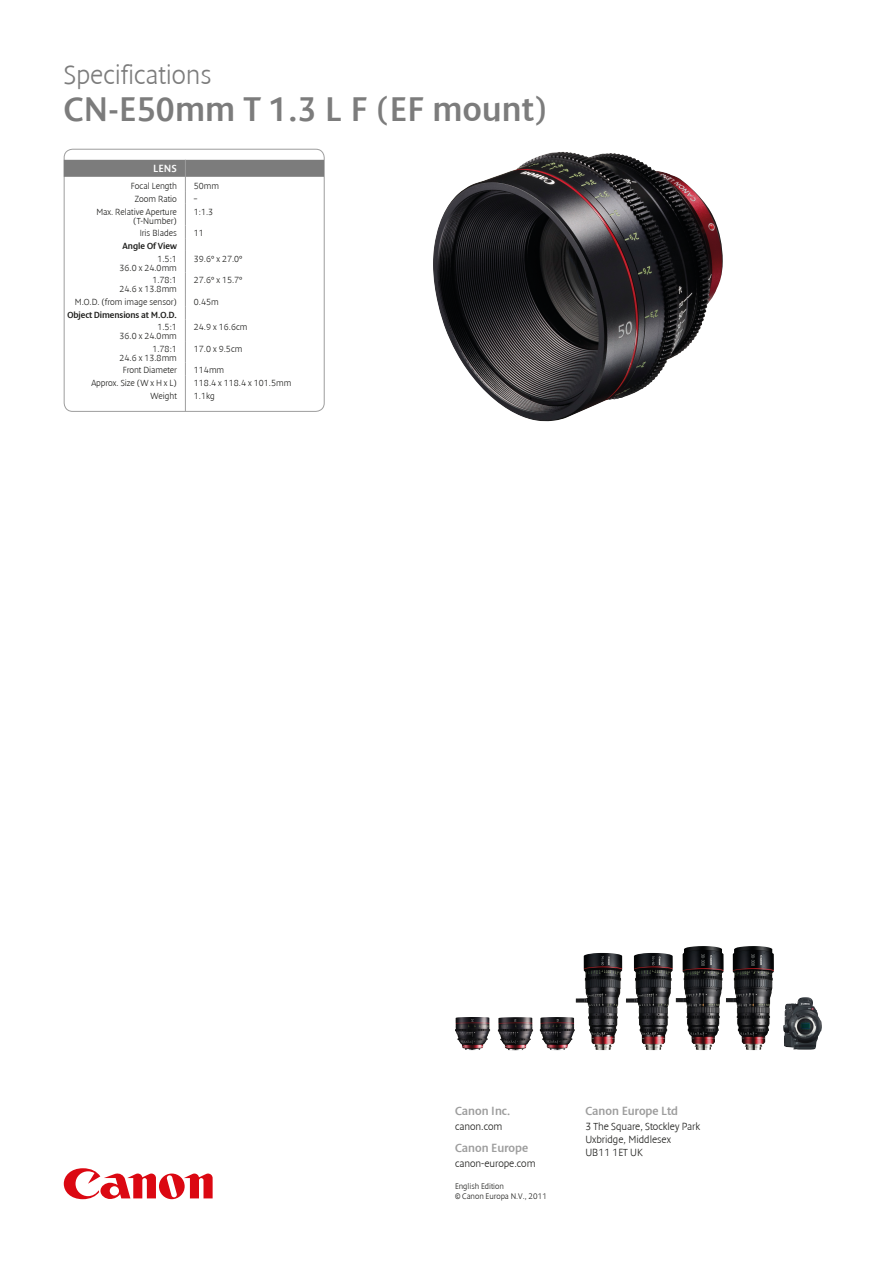
<style>
.page{position:relative;width:893px;height:1263px;background:#fff}
.page>*{position:absolute;margin:0;border:0;box-sizing:border-box;transform-origin:0 0}
.t1{font:34.5px "Denda New";color:#7c7c7c}
.t2{font:300 27px "Denda New";color:#7c7c7c}
.t3{font:12px "Denda New";color:#9d9d9d}
.t4{font:300 10.5px/12.8px "Denda New";color:#1d1d1b}
.t5{font:10.5px "Denda New";color:#fff}
.t6{font:300 9px/9px "Denda New";color:#1d1d1b;text-align:right}
.t7{font:9px "Denda New";letter-spacing:-.005em;color:#1d1d1b}
.t8{font:300 8.25px/9.8px "Denda New";color:#1d1d1b}
</style>
<div class="page">
<svg style="left:64px;top:1168px;width:149px;height:31px"></svg>
<img style="left:433px;top:152px;width:290px;height:270px">
<img style="left:783px;top:997px;width:39px;height:53px">
<img style="left:540px;top:1017px;width:35px;height:33px">
<img style="left:498px;top:1017px;width:35px;height:33px">
<img style="left:455px;top:1017px;width:35px;height:33px">
<img style="left:576px;top:953px;width:39px;height:97px">
<img style="left:626px;top:953px;width:39px;height:97px">
<img style="left:675px;top:946px;width:42px;height:104px">
<img style="left:726px;top:946px;width:41px;height:104px">
<svg style="left:64px;top:160px;width:260px;height:251px"></svg>
<h2 class="t2" style="left:64px;top:60px;width:150px">Specifications</h2>
<h1 class="t1" style="left:64px;top:91px;width:485px">CN-E50mm T 1.3 L F (EF mount)</h1>
<p class="t5" style="left:153px;top:163px;width:7px">LENS</p>
<p class="t6" style="left:131px;top:182px;width:47px">Focal Length</p>
<p class="t6" style="left:194px;top:182px;width:27px">50mm</p>
<p class="t6" style="left:135px;top:194px;width:43px">Zoom Ratio</p>
<p class="t6" style="left:194px;top:194px;width:5px">–</p>
<p class="t6" style="left:96px;top:207px;width:82px">Max. Relative Aperture (T-Number)</p>
<p class="t6" style="left:194px;top:207px;width:21px">1:1.3</p>
<p class="t6" style="left:140px;top:229px;width:39px">Iris Blades</p>
<p class="t6" style="left:194px;top:229px;width:12px">11</p>
<p class="t7" style="left:122px;top:241px;width:56px">Angle Of View</p>
<p class="t6" style="left:120px;top:254px;width:59px">1.5:1<br>36.0 x 24.0mm</p>
<p class="t6" style="left:194px;top:254px;width:50px">39.6° x 27.0°</p>
<p class="t6" style="left:120px;top:276px;width:59px">1.78:1<br>24.6 x 13.8mm</p>
<p class="t6" style="left:194px;top:276px;width:50px">27.6° x 15.7°</p>
<p class="t6" style="left:75px;top:297px;width:104px">M.O.D. (from image sensor)</p>
<p class="t6" style="left:194px;top:297px;width:26px">0.45m</p>
<p class="t7" style="left:68px;top:310px;width:111px">Object Dimensions at M .O.D.</p>
<p class="t6" style="left:120px;top:323px;width:59px">1.5:1<br>36.0 x 24.0mm</p>
<p class="t6" style="left:194px;top:323px;width:55px">24.9 x 16.6cm</p>
<p class="t6" style="left:120px;top:344px;width:59px">1.78:1<br>24.6 x 13.8mm</p>
<p class="t6" style="left:194px;top:344px;width:50px">17.0 x 9.5cm</p>
<p class="t6" style="left:123px;top:366px;width:56px">Front Diameter</p>
<p class="t6" style="left:194px;top:366px;width:32px">114mm</p>
<p class="t6" style="left:91px;top:379px;width:87px">Approx. Size (W x H x L)</p>
<p class="t6" style="left:194px;top:379px;width:99px">118.4 x 118.4 x 101.5mm</p>
<p class="t6" style="left:151px;top:391px;width:28px">Weight</p>
<p class="t6" style="left:194px;top:391px;width:22px">1.1kg</p>
<h3 class="t3" style="left:455px;top:1105px;width:57px">Canon I nc.</h3>
<p class="t4" style="left:455px;top:1120px;width:49px">canon.com</p>
<h3 class="t3" style="left:455px;top:1141px;width:75px">Canon Europe</h3>
<p class="t4" style="left:455px;top:1157px;width:82px">canon-europe.com</p>
<p class="t8" style="left:455px;top:1182px;width:94px">English Edition<br>© Canon Europa N.V., 2011</p>
<h3 class="t3" style="left:585px;top:1105px;width:94px">Canon Europe Ltd</h3>
<p class="t4" style="left:585px;top:1120px;width:116px">3 The Square, Stockley Park<br>Uxbridge, Middlesex<br>UB11 1ET UK</p>
</div>
